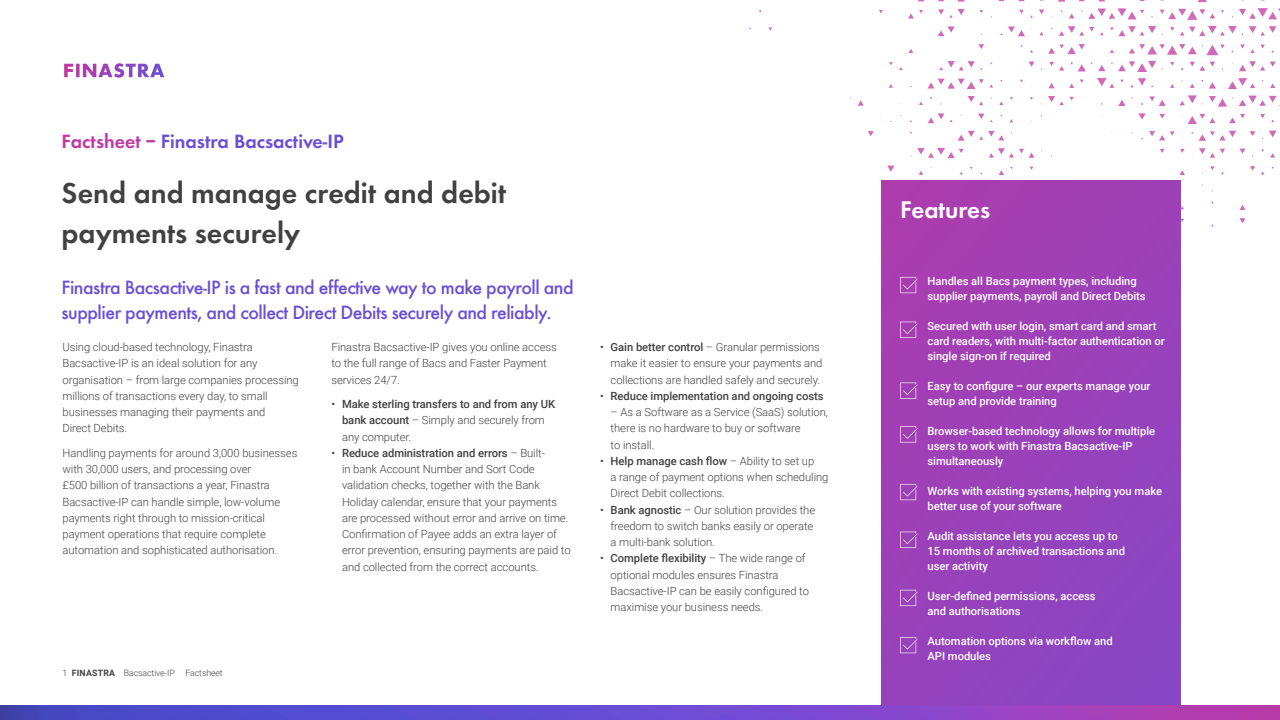
<style>
.page{position:relative;width:1280px;height:720px;background:#fff}
.page>*{position:absolute;margin:0;border:0;box-sizing:border-box;transform-origin:0 0}
.t1{font:600 30px/40px "Futura EF";color:#414141}
.t2{font:600 25px "Futura EF";letter-spacing:-.005em;color:#fff}
.t3{font:500 20px/24.4px "Futura EF";letter-spacing:-.025em;color:#694ed6}
.t4{font:600 20px "Futura EF";color:#694ed6}
.t5{font:300 11.25px/16.2px "Roboto";letter-spacing:-.005em;color:#414141}
.t6{font:500 11.25px/15px "Roboto";letter-spacing:-.005em;color:#fff}
.t7{font:500 11.25px/16.2px "Roboto";letter-spacing:-.005em;color:#414141}
.t8{font:300 8.75px "Roboto";letter-spacing:-.01em;color:#414141}
.s1{color:#c137a2}
.s2{font-weight:400}
.s3{font-weight:300}
.s4{font-weight:500}
.s5{font-weight:700}
</style>
<div class="page">
<svg style="left:0;top:705px;width:1280px;height:15px;background:#7348c8"></svg>
<svg style="left:957px;top:0;width:8px;height:2px"></svg>
<svg style="left:1058px;top:0;width:7px;height:2px"></svg>
<svg style="left:1198px;top:0;width:9px;height:2px"></svg>
<svg style="left:908px;top:10px;width:15px;height:9px"></svg>
<svg style="left:938px;top:9px;width:6px;height:6px"></svg>
<svg style="left:950px;top:9px;width:15px;height:9px"></svg>
<svg style="left:1019px;top:10px;width:5px;height:4px"></svg>
<svg style="left:1039px;top:9px;width:5px;height:5px"></svg>
<svg style="left:1069px;top:14px;width:5px;height:4px"></svg>
<svg style="left:1081px;top:8px;width:63px;height:11px"></svg>
<svg style="left:1160px;top:9px;width:55px;height:11px"></svg>
<svg style="left:1239px;top:8px;width:41px;height:11px"></svg>
<svg style="left:768px;top:27px;width:4px;height:4px"></svg>
<svg style="left:938px;top:26px;width:17px;height:10px"></svg>
<svg style="left:1000px;top:27px;width:25px;height:9px"></svg>
<svg style="left:1059px;top:26px;width:35px;height:10px"></svg>
<svg style="left:1110px;top:26px;width:53px;height:10px"></svg>
<svg style="left:1170px;top:27px;width:4px;height:4px"></svg>
<svg style="left:1180px;top:26px;width:96px;height:10px"></svg>
<svg style="left:909px;top:49px;width:4px;height:4px"></svg>
<svg style="left:979px;top:44px;width:5px;height:5px"></svg>
<svg style="left:1048px;top:44px;width:37px;height:10px"></svg>
<svg style="left:1110px;top:49px;width:4px;height:4px"></svg>
<svg style="left:1129px;top:44px;width:96px;height:11px"></svg>
<svg style="left:1240px;top:45px;width:25px;height:8px"></svg>
<svg style="left:939px;top:61px;width:43px;height:10px"></svg>
<svg style="left:1029px;top:62px;width:5px;height:5px"></svg>
<svg style="left:1049px;top:62px;width:15px;height:9px"></svg>
<svg style="left:1070px;top:62px;width:35px;height:9px"></svg>
<svg style="left:1111px;top:61px;width:52px;height:11px"></svg>
<svg style="left:1190px;top:62px;width:25px;height:9px"></svg>
<svg style="left:1239px;top:61px;width:37px;height:10px"></svg>
<svg style="left:889px;top:84px;width:4px;height:4px"></svg>
<svg style="left:928px;top:79px;width:65px;height:10px"></svg>
<svg style="left:1048px;top:83px;width:7px;height:5px"></svg>
<svg style="left:1069px;top:84px;width:5px;height:4px"></svg>
<svg style="left:1097px;top:78px;width:17px;height:10px"></svg>
<svg style="left:1130px;top:78px;width:23px;height:9px"></svg>
<svg style="left:1170px;top:84px;width:4px;height:4px"></svg>
<svg style="left:1190px;top:84px;width:5px;height:4px"></svg>
<svg style="left:1201px;top:80px;width:15px;height:9px"></svg>
<svg style="left:1228px;top:78px;width:27px;height:11px"></svg>
<svg style="left:1270px;top:83px;width:5px;height:5px"></svg>
<svg style="left:858px;top:100px;width:6px;height:6px"></svg>
<svg style="left:968px;top:96px;width:15px;height:9px"></svg>
<svg style="left:1048px;top:96px;width:16px;height:9px"></svg>
<svg style="left:1118px;top:98px;width:15px;height:8px"></svg>
<svg style="left:1149px;top:96px;width:17px;height:10px"></svg>
<svg style="left:1180px;top:95px;width:23px;height:10px"></svg>
<svg style="left:1209px;top:96px;width:24px;height:11px"></svg>
<svg style="left:1239px;top:96px;width:41px;height:10px"></svg>
<svg style="left:928px;top:114px;width:16px;height:9px"></svg>
<svg style="left:978px;top:114px;width:6px;height:5px"></svg>
<svg style="left:1138px;top:113px;width:8px;height:7px"></svg>
<svg style="left:1159px;top:114px;width:6px;height:5px"></svg>
<svg style="left:1182px;top:114px;width:33px;height:10px"></svg>
<svg style="left:1229px;top:114px;width:16px;height:9px"></svg>
<svg style="left:1260px;top:114px;width:5px;height:4px"></svg>
<svg style="left:868px;top:131px;width:6px;height:5px"></svg>
<svg style="left:958px;top:131px;width:46px;height:10px"></svg>
<svg style="left:1149px;top:131px;width:26px;height:9px"></svg>
<svg style="left:1199px;top:131px;width:37px;height:10px"></svg>
<svg style="left:1250px;top:131px;width:5px;height:5px"></svg>
<svg style="left:1269px;top:131px;width:8px;height:6px"></svg>
<svg style="left:910px;top:148px;width:54px;height:10px"></svg>
<svg style="left:989px;top:148px;width:45px;height:10px"></svg>
<svg style="left:1160px;top:149px;width:5px;height:4px"></svg>
<svg style="left:1180px;top:149px;width:5px;height:4px"></svg>
<svg style="left:1199px;top:148px;width:26px;height:10px"></svg>
<svg style="left:1240px;top:149px;width:5px;height:5px"></svg>
<svg style="left:1270px;top:153px;width:5px;height:5px"></svg>
<svg style="left:887px;top:166px;width:7px;height:6px"></svg>
<svg style="left:919px;top:171px;width:4px;height:4px"></svg>
<svg style="left:999px;top:170px;width:5px;height:5px"></svg>
<svg style="left:1180px;top:170px;width:5px;height:5px"></svg>
<svg style="left:1210px;top:166px;width:5px;height:4px"></svg>
<svg style="left:1250px;top:166px;width:5px;height:5px"></svg>
<svg style="left:1240px;top:205px;width:6px;height:5px"></svg>
<svg style="left:1240px;top:218px;width:6px;height:5px"></svg>
<div style="left:882px;top:181px;width:299px;height:524px;background:linear-gradient(to right,#a23fb4,#9243be)"></div>
<svg style="left:900px;top:277px;width:18px;height:16px"></svg>
<svg style="left:900px;top:322px;width:18px;height:16px"></svg>
<svg style="left:900px;top:383px;width:18px;height:16px"></svg>
<svg style="left:900px;top:484px;width:18px;height:16px"></svg>
<svg style="left:900px;top:590px;width:18px;height:16px"></svg>
<svg style="left:900px;top:426px;width:18px;height:17px"></svg>
<svg style="left:900px;top:532px;width:18px;height:16px"></svg>
<svg style="left:900px;top:637px;width:18px;height:16px"></svg>
<svg style="left:64px;top:63px;width:100px;height:15px"></svg>
<h3 class="t4" style="left:62px;top:130px;width:284px"><span class="s1">Factsheet –</span> Finastra Bacsactive-IP</h3>
<h1 class="t1" style="left:62px;top:173px;width:446px">Send and manage credit and debit payments securely</h1>
<h3 class="t3" style="left:62px;top:275px;width:514px">Finastra Bacsactive-IP is a fast and effective way to make payroll and supplier payments, and collect Direct Debits securely and reliably.</h3>
<p class="t5" style="left:62px;top:339px;width:238px">Using cloud-based technology, Finastra Bacsactive-IP is an ideal solution for any organisation – from large companies processing millions of transactions every day, to small businesses managing their payments and<br>Direct Debits.</p>
<p class="t5" style="left:62px;top:444px;width:236px">Handling payments for around 3,000 businesses with 30,000 users, and processing over<br>£500 billion of transactions a year, Finastra Bacsactive-IP can handle simple, low-volume payments right through to mission-critical payment operations that require complete automation and sophisticated authorisation.</p>
<p class="t5" style="left:331px;top:339px;width:227px">Finastra Bacsactive-IP gives you online access to the full range of Bacs and Faster Payment services 24/7.</p>
<p class="t7" style="left:342px;top:396px;width:215px;text-indent:-11px"><span class="s2">•</span> Make sterling transfers to and from any UK bank account <span class="s3">– Simply and securely from any computer.</span></p>
<p class="t5" style="left:342px;top:444px;width:230px;text-indent:-11px"><span class="s2">•</span> <span class="s4">Reduce administration and errors</span> – Built-<br>in bank Account Number and Sort Code validation checks, together with the Bank Holiday calendar, ensure that your payments are processed without error and arrive on time.<br>Confirmation of Payee adds an extra layer of error prevention, ensuring payments are paid to and collected from the correct accounts.</p>
<p class="t8" style="left:62px;top:667px;width:162px">1 <span class="s5">FINASTRA</span> Bacsactive-IP Factsheet</p>
<p class="t5" style="left:611px;top:339px;width:213px;text-indent:-11px"><span class="s2">•</span> <span class="s4">Gain better control</span> – Granular permissions make it easier to ensure your payments and collections are handled safely and securely.</p>
<p class="t7" style="left:600px;top:387px;width:225px"><span class="s2">•</span> Reduce implementation and ongoing costs</p>
<p class="t5" style="left:611px;top:404px;width:219px">– As a Software as a Service (SaaS) solution, there is no hardware to buy or software<br>to install.</p>
<p class="t5" style="left:611px;top:452px;width:219px;text-indent:-11px"><span class="s2">•</span> <span class="s4">Help manage cash flow</span> – Ability to set up<br>a range of payment options when scheduling<br>Direct Debit collections.</p>
<p class="t5" style="left:611px;top:501px;width:206px;text-indent:-11px"><span class="s2">•</span> <span class="s4">Bank agnostic</span> – Our solution provides the freedom to switch banks easily or operate a multi-bank solution.</p>
<p class="t5" style="left:611px;top:550px;width:200px;text-indent:-11px"><span class="s2">•</span> <span class="s4">Complete flexibility</span> – The wide range of optional modules ensures Finastra Bacsactive-IP can be easily configured to maximise your business needs.</p>
<h2 class="t2" style="left:900px;top:195px;width:92px">Features</h2>
<p class="t6" style="left:928px;top:273px;width:220px">Handles all Bacs payment types, including supplier payments, payroll and Direct Debits</p>
<p class="t6" style="left:928px;top:318px;width:239px">Secured with user login, smart card and smart card readers, with multi-factor authentication or single sign-on if required</p>
<p class="t6" style="left:928px;top:378px;width:224px">Easy to configure – our experts manage your setup and provide training</p>
<p class="t6" style="left:928px;top:423px;width:229px">Browser-based technology allows for multiple users to work with Finastra Bacsactive-IP simultaneously</p>
<p class="t6" style="left:928px;top:483px;width:236px">Works with existing systems, helping you make better use of your software</p>
<p class="t6" style="left:928px;top:528px;width:199px">Audit assistance lets you access up to<br>15 months of archived transactions and user activity</p>
<p class="t6" style="left:928px;top:588px;width:170px">User-defined permissions, access and authorisations</p>
<p class="t6" style="left:928px;top:633px;width:187px">Automation options via workflow and<br>API modules</p>
</div>
